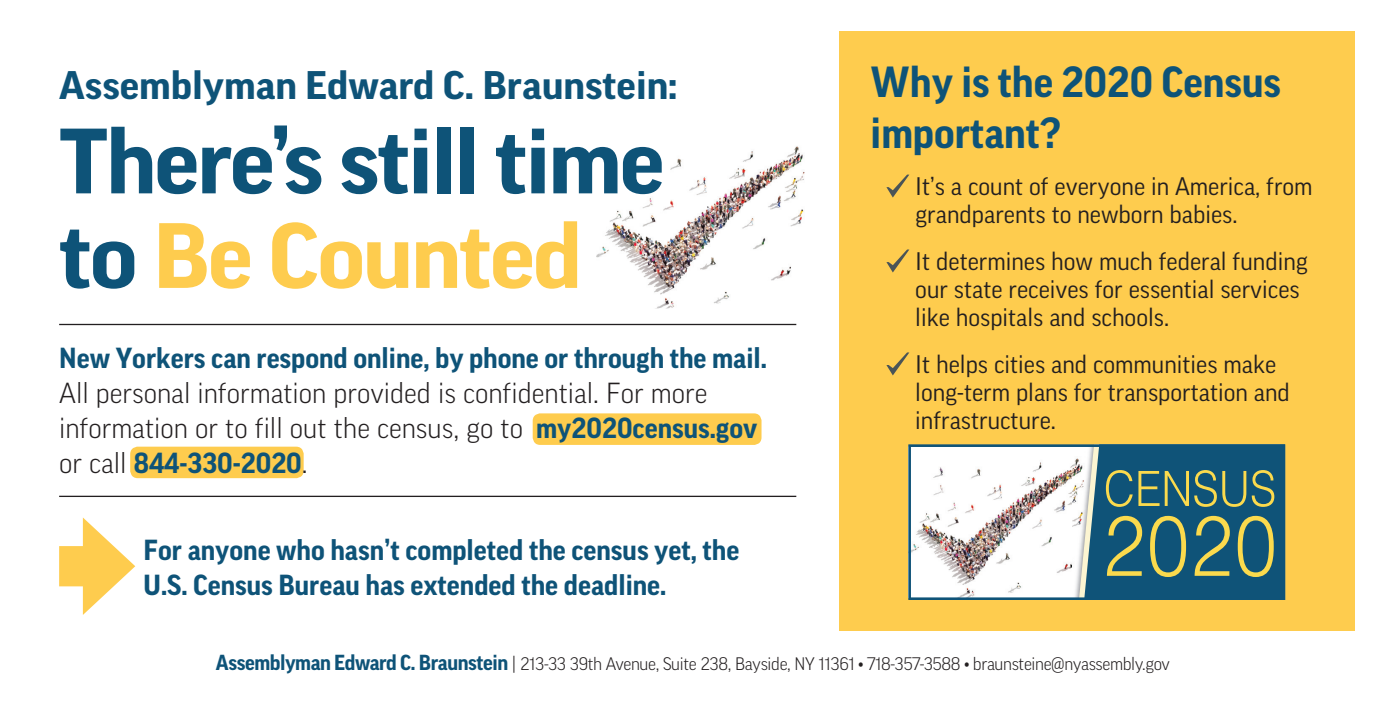
<style>
.page{position:relative;width:1386px;height:709px;background:#fff}
.page>*{position:absolute;margin:0;border:0;box-sizing:border-box;transform-origin:0 0}
.t1{font:700 89.25px/94.5px "Good Pro";letter-spacing:-.02em;color:#0e5378;scale:1.09 1}
.t2{font:700 42px/50.4px "Good Pro";color:#0e5378}
.t3{font:700 38.5px "Good Pro";color:#0e5378;scale:1.09 1}
.t4{font:700 28px/35px "Good Pro";color:#0e5378}
.t5{font:300 28px/35px "Good Pro";color:#231f20}
.t6{font:24.5px/28px "Good Pro";color:#231f20}
.t7{font:300 17.5px "Good Pro";letter-spacing:-.02em;color:#231f20}
.s1{color:#fecc4e}
.s2{font-weight:700;color:#0e5378}
.s3{font-weight:700;font-size:21px;color:#0e5378}
</style>
<div class="page">
<div style="left:130px;top:447px;width:174px;height:31px;background:#fecc4e;border-radius:8px"></div>
<div style="left:839px;top:32px;width:515px;height:599px;background:#fecc4e"></div>
<svg style="left:886px;top:175px;width:23px;height:23px"></svg>
<svg style="left:886px;top:249px;width:23px;height:23px"></svg>
<svg style="left:886px;top:352px;width:23px;height:23px"></svg>
<img style="left:596px;top:146px;width:209px;height:162px">
<svg style="left:908px;top:445px;width:171px;height:155px;background:#e5e4e5"></svg>
<svg style="left:1079px;top:445px;width:206px;height:155px;background:#3b6d78"></svg>
<div style="left:533px;top:413px;width:229px;height:32px;background:#fecc4e;border-radius:8px"></div>
<hr style="left:59px;top:324px;width:737px;height:1px;background:#231f20">
<hr style="left:59px;top:496px;width:737px;height:1px;background:#231f20">
<div style="left:59px;top:546px;width:41px;height:40px;background:#fecc4e"></div>
<svg style="left:83px;top:517px;width:52px;height:98px"></svg>
<h3 class="t3" style="left:59px;top:63px;width:569px">Assemblyman Edward C. Braunstein:</h3>
<h1 class="t1" style="left:59px;top:114px;width:557px">There’s still time to <span class="s1">Be Counted</span></h1>
<p class="t4" style="left:59px;top:340px;width:709px">New Yorkers can respond online, by phone or through the mail.</p>
<p class="t5" style="left:59px;top:375px;width:700px">All personal information provided is confidential. For more information or to fill out the census, go to <span class="s2">my2020census.gov </span>or call <span class="s2">844-330-2020</span>.</p>
<p class="t4" style="left:144px;top:532px;width:597px">For anyone who hasn’t completed the census yet, the<br>U.S. Census Bureau has extended the deadline.</p>
<h2 class="t2" style="left:871px;top:57px;width:412px">Why is the 2020 Census important?</h2>
<p class="t6" style="left:915px;top:172px;width:399px">It’s a count of everyone in America, from grandparents to newborn babies.</p>
<p class="t6" style="left:915px;top:247px;width:394px">It determines how much federal funding our state receives for essential services like hospitals and schools.</p>
<p class="t6" style="left:915px;top:350px;width:376px">It helps cities and communities make long-term plans for transportation and infrastructure.</p>
<p class="t7" style="left:216px;top:653px;width:956px"><span class="s3">Assemblyman Edward C. Braunstein</span> | 213-33 39th Avenue, Suite 238, Bayside, NY 11361 • 718-357-3588 • braunsteine@nyassembly.gov</p>
</div>
